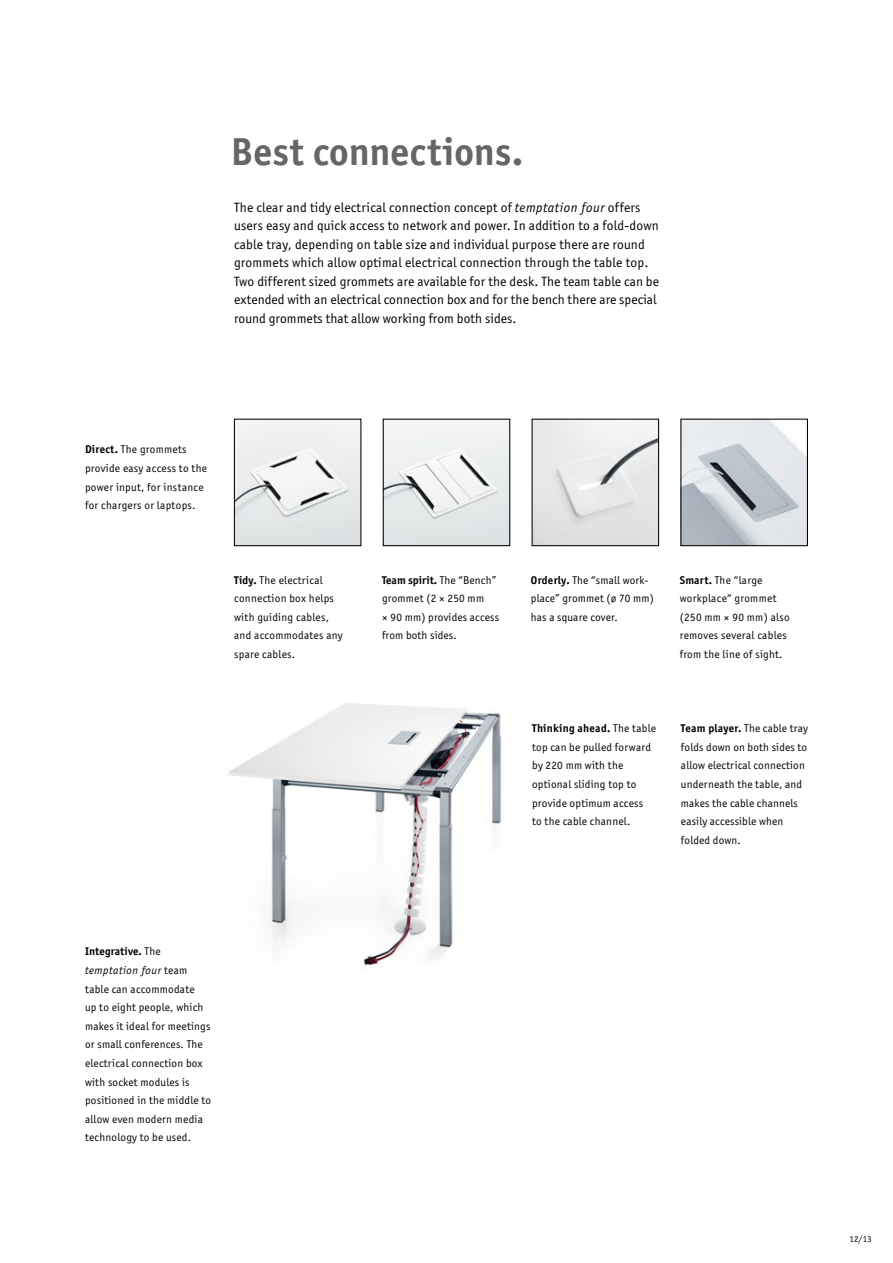
<style>
.page{position:relative;width:893px;height:1263px;background:#fff}
.page>*{position:absolute;margin:0;border:0;box-sizing:border-box;transform-origin:0 0}
.Headline_26pt{font:700 39px "Officina San Itc T";letter-spacing:.005em;color:#666}
.Copy_12pt{font:13.5px/18.6px "Officina San Itc T";letter-spacing:.015em;color:#000}
.Copy_12pt-2{font:11.25px/18.6px "Officina San Itc T";letter-spacing:.02em;color:#000}
.t1{font:9px "Officina San Itc T";color:#000}
.s1{font-style:italic}
.s2{font-weight:700}
</style>
<div class="page">
<img style="left:229px;top:703px;width:273px;height:265px">
<img style="left:385px;top:421px;width:123px;height:123px">
<div style="left:383px;top:419px;width:127px;height:127px;border:1px solid #000"></div>
<img style="left:236px;top:421px;width:123px;height:123px">
<div style="left:234px;top:419px;width:127px;height:127px;border:1px solid #000"></div>
<img style="left:534px;top:421px;width:123px;height:123px">
<div style="left:532px;top:419px;width:127px;height:127px;border:1px solid #000"></div>
<img style="left:682px;top:421px;width:124px;height:123px">
<div style="left:680px;top:419px;width:128px;height:127px;border:1px solid #000"></div>
<p class="Headline_26pt" style="left:231px;top:128px;width:294px">Best connections.</p>
<p class="Copy_12pt" style="left:234px;top:198px;width:426px">The clear and tidy electrical connection concept of <span class="s1">temptation four</span> offers users easy and quick access to network and power. In addition to a fold-down cable tray, depending on table size and individual purpose there are round grommets which allow optimal electrical connection through the table top.<br>Two different sized grommets are available for the desk. The team table can be extended with an electrical connection box and for the bench there are special round grommets that allow working from both sides.</p>
<p class="Copy_12pt-2" style="left:85px;top:440px;width:124px"><span class="s2">Direct.</span> The grommets provide easy access to the power input, for instance for chargers or laptops.</p>
<p class="Copy_12pt-2" style="left:382px;top:570px;width:119px"><span class="s2">Team spirit.</span> The “Bench” grommet (2 × 250 mm<br>× 90 mm) provides access from both sides.</p>
<p class="Copy_12pt-2" style="left:234px;top:570px;width:110px"><span class="s2">Tidy.</span> The electrical connection box helps with guiding cables, and accommodates any spare cables.</p>
<p class="Copy_12pt-2" style="left:531px;top:570px;width:124px"><span class="s2">Orderly.</span> The “small work&shy;place” grommet (ø 70 mm) has a square cover.</p>
<p class="Copy_12pt-2" style="left:680px;top:570px;width:111px"><span class="s2">Smart.</span> The “large workplace“ grommet (250 mm × 90 mm) also removes several cables from the line of sight.</p>
<p class="Copy_12pt-2" style="left:532px;top:719px;width:125px"><span class="s2">Thinking ahead.</span> The table top can be pulled forward by 220 mm with the optional sliding top to provide optimum access<br>to the cable channel.</p>
<p class="Copy_12pt-2" style="left:681px;top:719px;width:128px"><span class="s2">Team player.</span> The cable tray folds down on both sides to allow electrical connection underneath the table, and makes the cable channels easily accessible when folded down.</p>
<p class="Copy_12pt-2" style="left:85px;top:942px;width:128px"><span class="s2">Integrative.</span> The <span class="s1">temptation four</span> team table can accommodate<br>up to eight people, which makes it ideal for meetings or small conferences. The electrical connection box with socket modules is positioned in the middle to allow even modern media technology to be used.</p>
<p class="t1" style="left:850px;top:1233px;width:24px">12/13</p>
</div>
